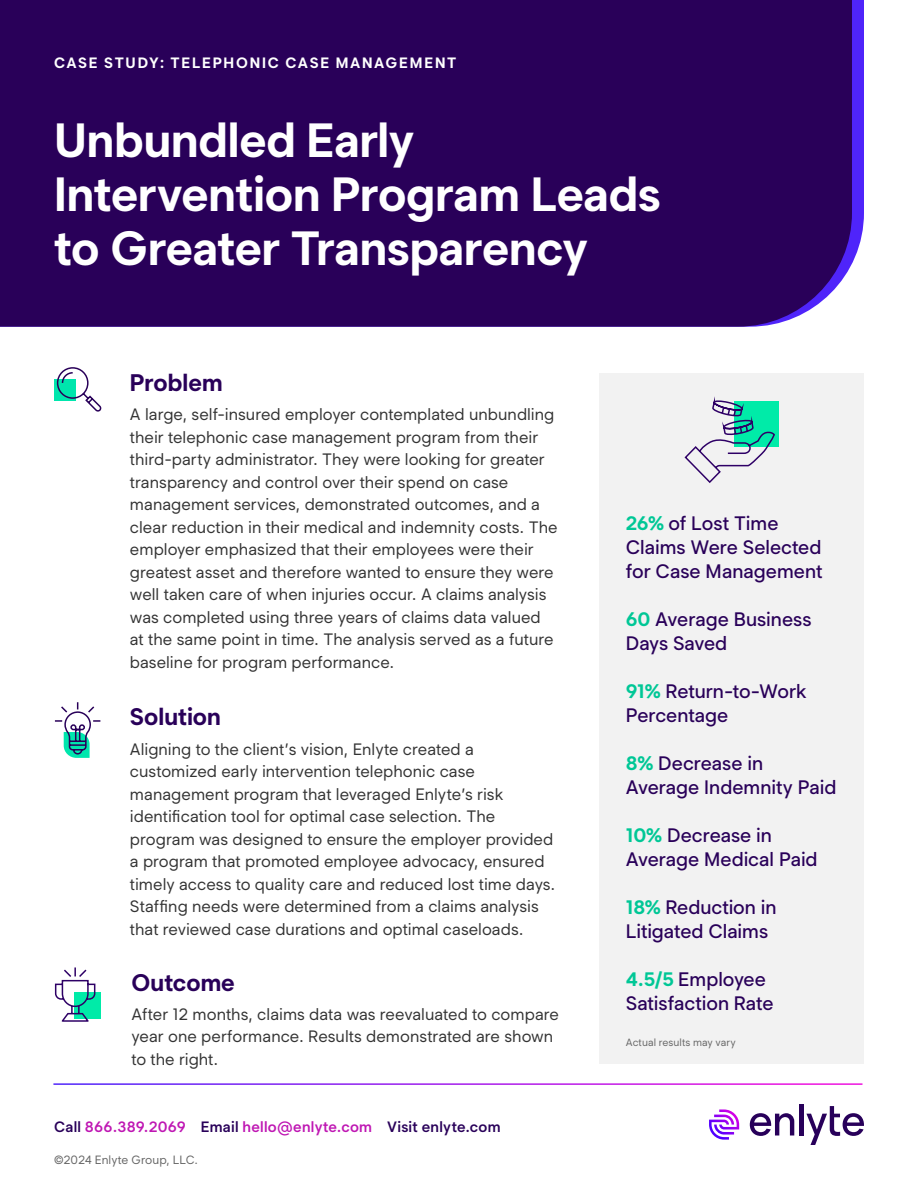
<style>
.page{position:relative;width:918px;height:1188px;background:#fff}
.page>*{position:absolute;margin:0;border:0;box-sizing:border-box;transform-origin:0 0}
.t1{font:700 48px/54px "Segment";letter-spacing:-.005em;color:#fff}
.t2{font:700 24px "Segment";color:#290059}
.t3{font:500 19.5px/24px "Segment";color:#290059}
.t4{font:16.5px/22.5px "Segment";color:#333}
.t5{font:600 15px "Segment";letter-spacing:.02em;color:#bf17b3}
.t6{font:700 15px "Segment";letter-spacing:.115em;color:#fff}
.t7{font:12px "Segment";color:#666}
.t8{font:10.5px "Segment";letter-spacing:.01em;color:#666}
.s1{color:#290059}
.s2{font-weight:700;color:#00c796}
</style>
<div class="page">
<div style="left:0;top:0;width:852px;height:327px;background:#290059"></div>
<div style="left:54px;top:379px;width:22px;height:22px;background:#00e6ad"></div>
<svg style="left:56px;top:367px;width:46px;height:45px"></svg>
<svg style="left:54px;top:702px;width:47px;height:56px"></svg>
<div style="left:599px;top:373px;width:265px;height:691px;background:#f2f2f2"></div>
<svg style="left:709px;top:1109px;width:30px;height:31px"></svg>
<svg style="left:750px;top:1113px;width:44px;height:23px"></svg>
<hr style="left:799px;top:1104px;width:4px;height:32px;background:#28005a">
<svg style="left:806px;top:1106px;width:58px;height:38px"></svg>
<div style="left:74px;top:992px;width:27px;height:27px;background:#00eba8"></div>
<svg style="left:54px;top:967px;width:42px;height:55px"></svg>
<div style="left:735px;top:401px;width:44px;height:45px;background:#00eba8"></div>
<svg style="left:684px;top:399px;width:92px;height:84px"></svg>
<p class="t6" style="left:54px;top:54px;width:404px">CASE STUDY: TELEPHONIC CASE MANAGEMENT</p>
<h1 class="t1" style="left:54px;top:113px;width:608px">Unbundled Early<br>Intervention Program Leads to Greater Transparency</h1>
<h2 class="t2" style="left:130px;top:368px;width:94px">Problem</h2>
<p class="t4" style="left:130px;top:403px;width:429px">A large, self-insured employer contemplated unbundling their telephonic case management program from their third-party administrator. They were looking for greater transparency and control over their spend on case management services, demonstrated outcomes, and a clear reduction in their medical and indemnity costs. The employer emphasized that their employees were their greatest asset and therefore wanted to ensure they were well taken care of when injuries occur. A claims analysis was completed using three years of claims data valued at the same point in time. The analysis served as a future baseline for program performance.</p>
<h2 class="t2" style="left:130px;top:702px;width:93px">Solution</h2>
<p class="t4" style="left:130px;top:737px;width:427px">Aligning to the client’s vision, Enlyte created a customized early intervention telephonic case management program that leveraged Enlyte’s risk identification tool for optimal case selection. The program was designed to ensure the employer provided a program that promoted employee advocacy, ensured timely access to quality care and reduced lost time days.<br>Staffing needs were determined from a claims analysis that reviewed case durations and optimal caseloads.</p>
<h2 class="t2" style="left:132px;top:967px;width:105px">Outcome</h2>
<p class="t4" style="left:132px;top:1003px;width:429px">After 12 months, claims data was reevaluated to compare year one performance. Results demonstrated are shown to the right.</p>
<p class="t5" style="left:54px;top:1117px;width:448px"><span class="s1">Call</span> 866.389.2069 <span class="s1">Email</span> hello@enlyte.com <span class="s1">Visit enlyte.com</span></p>
<p class="t7" style="left:54px;top:1152px;width:146px">©2024 Enlyte Group, LLC.</p>
<p class="t3" style="left:626px;top:510px;width:198px"><span class="s2">26%</span> of Lost Time<br>Claims Were Selected for Case Management</p>
<p class="t3" style="left:626px;top:607px;width:187px"><span class="s2">60</span> Average Business<br>Days Saved</p>
<p class="t3" style="left:626px;top:679px;width:182px"><span class="s2">91%</span> Return-to-Work<br>Percentage</p>
<p class="t3" style="left:626px;top:751px;width:212px"><span class="s2">8%</span> Decrease in<br>Average Indemnity Paid</p>
<p class="t3" style="left:626px;top:823px;width:193px"><span class="s2">10%</span> Decrease in<br>Average Medical Paid</p>
<p class="t3" style="left:626px;top:895px;width:152px"><span class="s2">18%</span> Reduction in<br>Litigated Claims</p>
<p class="t3" style="left:626px;top:967px;width:149px"><span class="s2">4.5/5</span> Employee<br>Satisfaction Rate</p>
<p class="t8" style="left:626px;top:1036px;width:112px">Actual results may vary</p>
</div>
